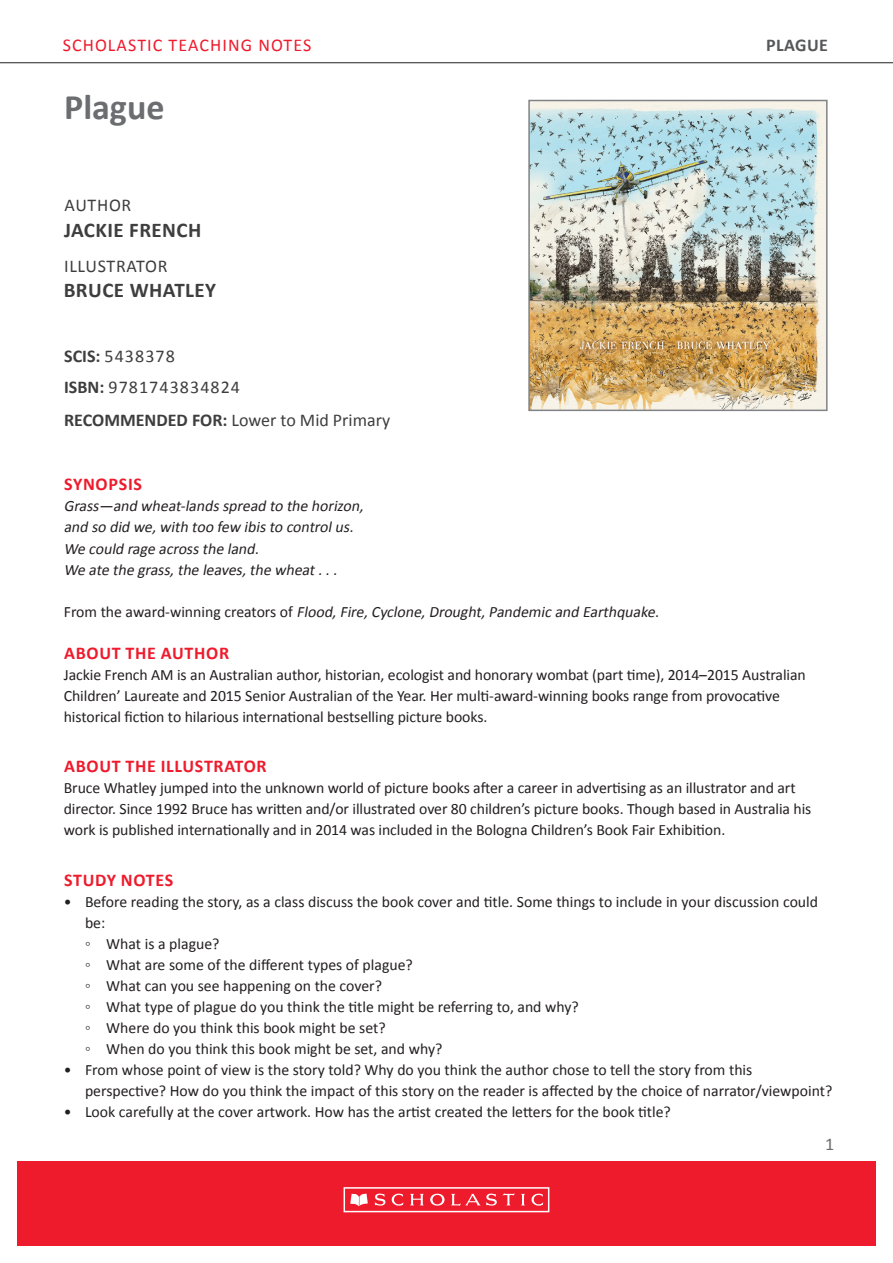
<style>
.page{position:relative;width:893px;height:1263px;background:#fff}
.page>*{position:absolute;margin:0;border:0;box-sizing:border-box;transform-origin:0 0}
.t1{font:700 36px "Calibri";color:#6c6d70}
.t2{font:700 21px "Calibri";letter-spacing:.02em;color:#3e3e3f}
.SUB_HEAD_1{font:700 18px "Calibri";letter-spacing:.04em;color:#ee1b2d}
.t3{font:18px "Calibri";color:#3e3e3f}
.t4{font:18px "Calibri";letter-spacing:.06em;color:#3e3e3f}
.t5{font:18px "Calibri";letter-spacing:.06em;color:#ee1b2d}
.t6{font:18px "Calibri";letter-spacing:.04em;color:#3e3e3f}
.Body_Copy__no_space{font:700 18px "Calibri";letter-spacing:.04em;color:#ee1b2d}
.t7{font:700 18px "Calibri";letter-spacing:.02em;color:#57585a}
.t8{font:18px "Calibri";color:#6c6d70}
.Body_Copy__Para_spac{font:15.75px/21px "Calibri";letter-spacing:-.005em;color:#231f20}
.Body_Copy__no_space-2{font:italic 15.75px "Calibri";color:#231f20}
.s1{font-weight:700}
.s2{font-style:normal}
</style>
<div class="page">
<hr style="left:0;top:62px;width:893px;height:1px;background:#231f20">
<div style="left:17px;top:1161px;width:859px;height:85px;background:#ee1b2d"></div>
<div style="left:344px;top:1187px;width:205px;height:25px;border:2px solid #fff"></div>
<svg style="left:350px;top:1193px;width:18px;height:13px"></svg>
<svg style="left:375px;top:1193px;width:28px;height:13px"></svg>
<svg style="left:410px;top:1194px;width:14px;height:11px"></svg>
<svg style="left:521px;top:1194px;width:4px;height:11px"></svg>
<svg style="left:531px;top:1193px;width:12px;height:13px"></svg>
<svg style="left:430px;top:1194px;width:15px;height:11px"></svg>
<svg style="left:451px;top:1193px;width:64px;height:13px"></svg>
<img style="left:531px;top:103px;width:294px;height:305px">
<div style="left:528px;top:100px;width:300px;height:311px;border:2px solid #808285"></div>
<p class="t5" style="left:63px;top:32px;width:250px">SCHOLASTIC TEACHING NOTES</p>
<p class="t7" style="left:766px;top:32px;width:63px">PLAGUE</p>
<p class="t1" style="left:64px;top:82px;width:102px">Plague</p>
<p class="t6" style="left:65px;top:193px;width:68px">AUTHOR</p>
<p class="t2" style="left:64px;top:215px;width:139px">JACKIE FRENCH</p>
<p class="t6" style="left:64px;top:253px;width:105px">ILLUSTRATOR</p>
<p class="t2" style="left:64px;top:275px;width:154px">BRUCE WHATLEY</p>
<p class="t4" style="left:64px;top:344px;width:112px"><span class="s1">SCIS:</span> 5438378</p>
<p class="t4" style="left:64px;top:374px;width:177px"><span class="s1">ISBN:</span> 9781743834824</p>
<p class="t3" style="left:64px;top:407px;width:328px"><span class="s1">RECOMMENDED FOR:</span> Lower to Mid Primary</p>
<p class="SUB_HEAD_1" style="left:64px;top:472px;width:79px">SYNOPSIS</p>
<p class="Body_Copy__no_space-2" style="left:64px;top:495px;width:305px">Grass—and wheat-landsspread to the horizon,</p>
<p class="Body_Copy__no_space-2" style="left:64px;top:516px;width:295px">and so did we,with too few ibisto controlus.</p>
<p class="Body_Copy__no_space-2" style="left:64px;top:537px;width:200px">We could rage acrossthe land.</p>
<p class="Body_Copy__no_space-2" style="left:64px;top:558px;width:279px">We ate the grass,the leaves,the wheat...</p>
<p class="Body_Copy__no_space-2" style="left:64px;top:600px;width:597px"><span class="s2">F ro m t h e a wa rd -w i n n i n g c re a t o rs of</span> Flood,Fire,Cyclone,Drought,Pandemicand Earthquake<span class="s2">.</span></p>
<p class="Body_Copy__no_space" style="left:64px;top:640px;width:167px">ABOUT THE AUTHOR</p>
<p class="Body_Copy__Para_spac" style="left:64px;top:663px;width:744px">Jackie French AM is an Australian author, historian, ecologist and honorary wombat (part time), 2014–2015 Australian<br>Children’ Laureate and 2015 Senior Australian of the Year. Her multi-award-winning books range from provocative historical fiction to hilarious international bestselling picture books.</p>
<p class="SUB_HEAD_1" style="left:64px;top:753px;width:204px">ABOUT THE ILLUSTRATOR</p>
<p class="Body_Copy__Para_spac" style="left:64px;top:777px;width:749px">Bruce Whatley jumped into the unknown world of picture books after a career in advertising as an illustrator and art director. Since 1992 Bruce has written and/or illustrated over 80 children’s picture books. Though based in Australia his work is published internationally and in 2014 was included in the Bologna Children’s Book Fair Exhibition.</p>
<p class="SUB_HEAD_1" style="left:64px;top:867px;width:111px">STUDY NOTES</p>
<p class="Body_Copy__Para_spac" style="left:85px;top:890px;width:735px;text-indent:-21px">• Before reading the story, as a class discuss the book cover and title. Some things to include in your discussion could be:</p>
<p class="Body_Copy__Para_spac" style="left:85px;top:932px;width:136px">◦ What is a plague?</p>
<p class="Body_Copy__Para_spac" style="left:85px;top:953px;width:329px">◦ What are some of the different types of plague?</p>
<p class="Body_Copy__Para_spac" style="left:85px;top:974px;width:298px">◦ What can you see happening on the cover?</p>
<p class="Body_Copy__Para_spac" style="left:85px;top:995px;width:495px">◦ What type of plague do you think the title might be referring to, and why?</p>
<p class="Body_Copy__Para_spac" style="left:85px;top:1016px;width:302px">◦ Where do you think this book might be set?</p>
<p class="Body_Copy__Para_spac" style="left:85px;top:1037px;width:359px">◦ When do you think this book might be set, and why?</p>
<p class="Body_Copy__Para_spac" style="left:85px;top:1058px;width:749px;text-indent:-21px">• From whose point of view is the story told? Why do you think the author chose to tell the story from this perspective? How do you think the impact of this story on the reader is affected by the choice of narrator/viewpoint?</p>
<p class="Body_Copy__Para_spac" style="left:64px;top:1100px;width:609px">• Look carefully at the cover artwork. How has the artist created the letters for the book title?</p>
<p class="t8" style="left:825px;top:1131px;width:11px">1</p>
</div>
